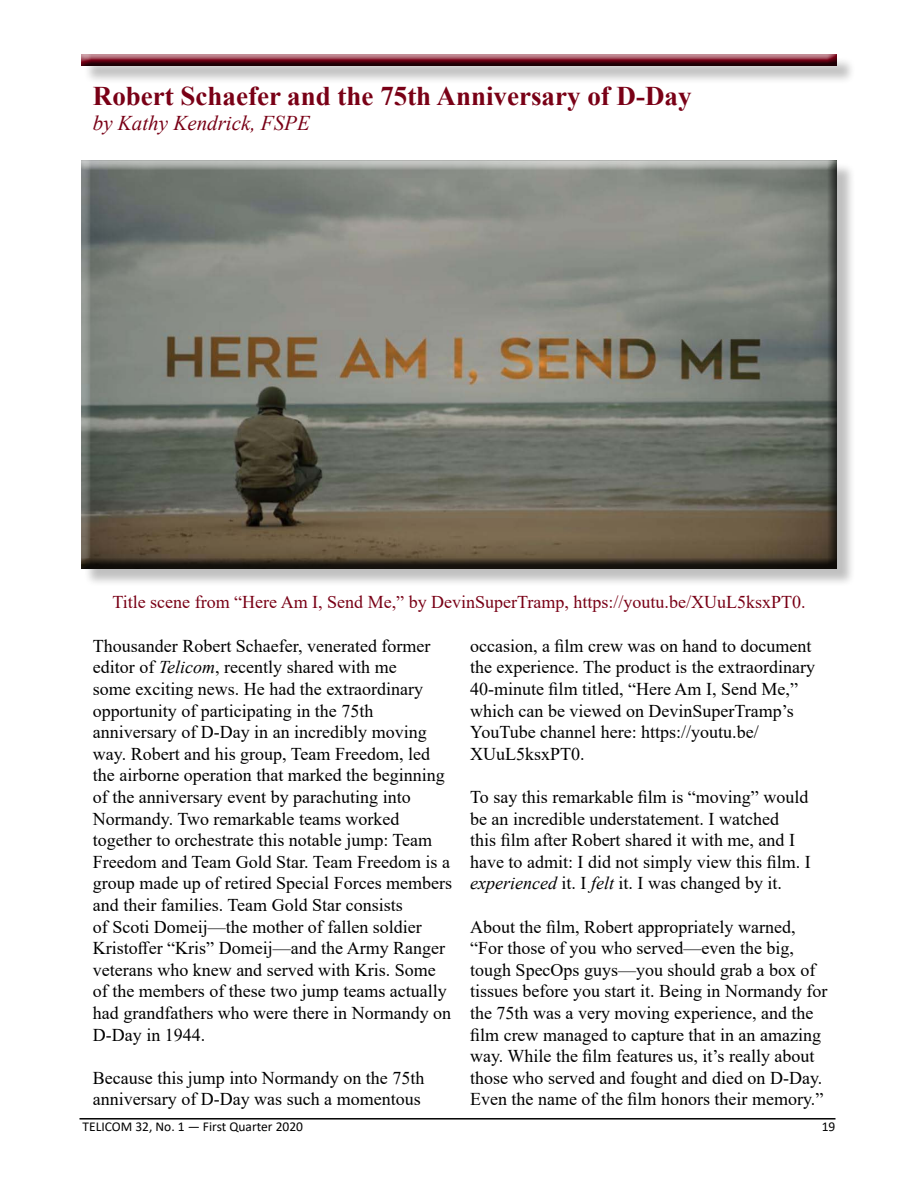
<style>
.page{position:relative;width:918px;height:1188px;background:#fff}
.page>*{position:absolute;margin:0;border:0;box-sizing:border-box;transform-origin:0 0}
.t1{font:700 27px "Times New Roman";color:#790016}
.t2{font:italic 21px "Times New Roman";color:#790016}
.t3{font:18px/21.6px "Times New Roman";color:#000}
.t4{font:18px "Times New Roman";color:#790016}
.t5{font:13.5px "Calibri";color:#000}
.s1{font-style:italic}
</style>
<div class="page">
<hr style="left:80px;top:1118px;width:756px;height:2px;background:#000">
<div style="left:83px;top:56px;width:772px;height:29px;background:#000;opacity:.25"></div>
<div style="left:80px;top:54px;width:758px;height:14px;background:#000;opacity:.75"></div>
<div style="left:83px;top:162px;width:772px;height:425px;background:#000;opacity:.25"></div>
<div style="left:80px;top:160px;width:758px;height:409px;background:#000;opacity:.75"></div>
<h1 class="t1" style="left:93px;top:76px;width:600px">Robert Schaefer and the 75th Anniversary of D-Day</h1>
<p class="t2" style="left:93px;top:108px;width:218px">by Kathy Kendrick, FSPE</p>
<p class="t4" style="left:112px;top:589px;width:695px">Title scene from “Here Am I, Send Me,” by DevinSuperTramp, https://youtu.be/XUuL5ksxPT0.</p>
<p class="t3" style="left:93px;top:634px;width:361px">Thousander Robert Schaefer, venerated former editor of <span class="s1">Telicom</span>, recently shared with me<br>some exciting news. He had the extraordinary opportunity of participating in the 75th anniversary of D-Day in an incredibly moving way. Robert and his group, Team Freedom, led the airborne operation that marked the beginning of the anniversary event by parachuting into Normandy. Two remarkable teams worked together to orchestrate this notable jump: Team Freedom and Team Gold Star. Team Freedom is a group made up of retired Special Forces members and their families. Team Gold Star consists<br>of Scoti Domeij—the mother of fallen soldier Kristoffer “Kris” Domeij—and the Army Ranger veterans who knew and served with Kris. Some of the members of these two jump teams actually had grandfathers who were there in Normandy on D-Day in 1944.</p>
<p class="t3" style="left:93px;top:1066px;width:333px">Because this jump into Normandy on the 75th anniversary of D-Day was such a momentous</p>
<p class="t3" style="left:470px;top:634px;width:347px">occasion, a film crew was on hand to document the experience. The product is the extraordinary 40-minute film titled, “Here Am I, Send Me,” which can be viewed on DevinSuperTramp’s YouTube channel here: https://youtu.be/ XUuL5ksxPT0.</p>
<p class="t3" style="left:470px;top:786px;width:342px">To say this remarkable film is “moving” would be an incredible understatement. I watched<br>this film after Robert shared it with me, and I have to admit: I did not simply view this film. I <span class="s1">experienced</span> it. I <span class="s1">felt</span> it. I was changed by it.</p>
<p class="t3" style="left:470px;top:915px;width:359px">About the film, Robert appropriately warned, “For those of you who served—even the big, tough SpecOps guys—you should grab a box of tissues before you start it. Being in Normandy for the 75th was a very moving experience, and the film crew managed to capture that in an amazing way. While the film features us, it’s really about those who served and fought and died on D-Day.<br>Even the name of the film honors their memory.”</p>
<p class="t5" style="left:83px;top:1117px;width:222px">TELICOM 32, No. 1 — First Quarter 2020</p>
<p class="t5" style="left:822px;top:1117px;width:15px">19</p>
</div>
